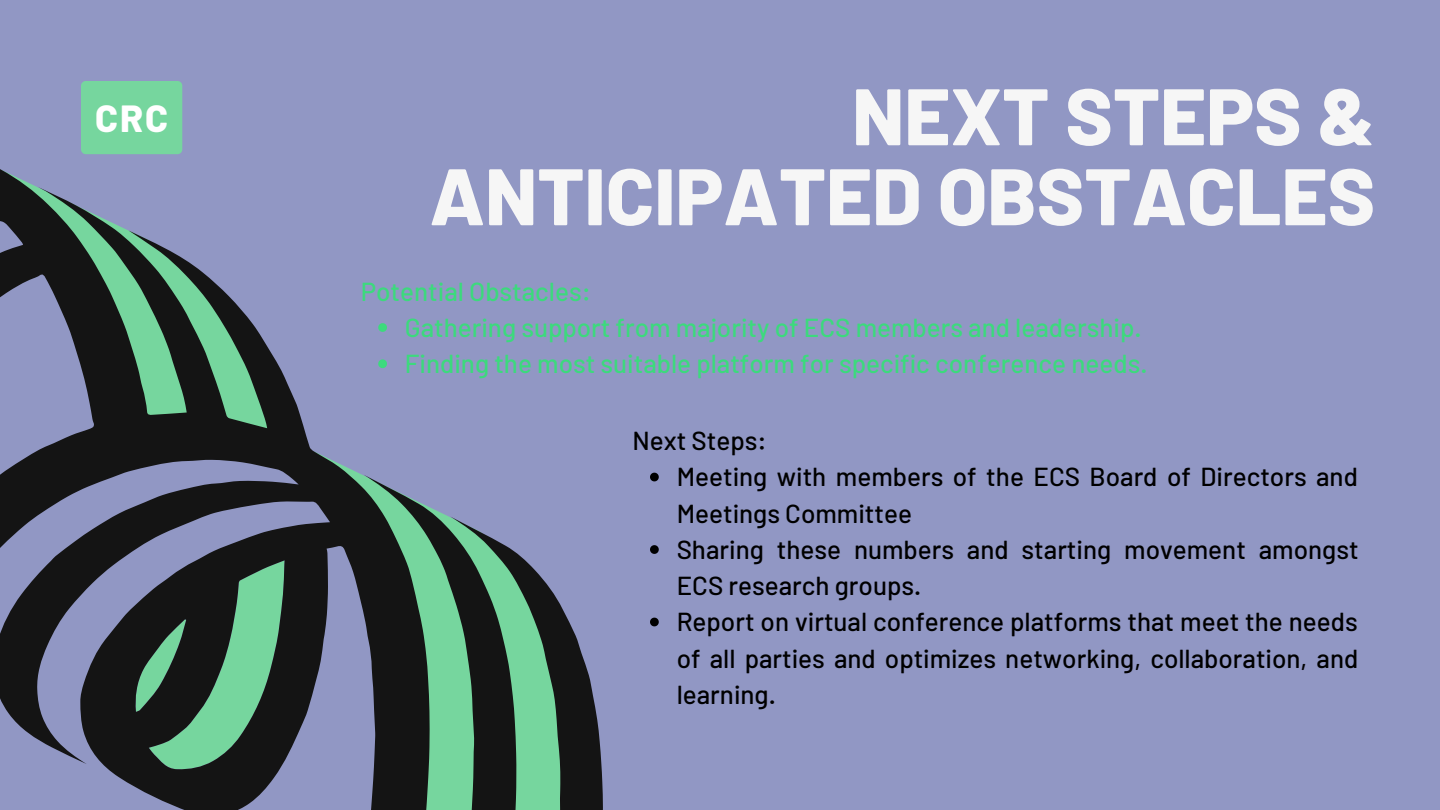
<style>
.page{position:relative;width:1440px;height:810px;background:#9197c4}
.page>*{position:absolute;margin:0;border:0;box-sizing:border-box;transform-origin:0 0}
.t1{font:800 80px/80px "Barlow";color:#f6f6f6;text-align:right}
.t2{font:800 37.7px "Barlow";color:#fff}
.t3{font:500 26px/36.2px "Barlow";color:#000}
.t4{font:500 26px/36.2px "Barlow";color:#3cda7d}
</style>
<div class="page">
<svg style="left:0;top:81px;width:656px;height:729px"></svg>
<svg style="left:650px;top:473px;width:9px;height:8px"></svg>
<svg style="left:650px;top:545px;width:9px;height:9px"></svg>
<svg style="left:650px;top:618px;width:9px;height:8px"></svg>
<h2 class="t2" style="left:95px;top:95px;width:74px">CRC</h2>
<h1 class="t1" style="left:430px;top:73px;width:947px">NEXT STEPS &amp;<br>ANTICIPATED OBSTACLES</h1>
<p class="t4" style="left:361px;top:272px;width:232px">Potential Obstacles:</p>
<p class="t4" style="left:405px;top:308px;width:744px">Gathering support from majority of ECS members and leadership.<br>Finding the most suitable platform for specific conference needs.</p>
<p class="t3" style="left:633px;top:422px;width:136px">Next Steps:</p>
<p class="t3" style="left:677px;top:458px;width:683px">Meeting with members of the ECS Board of Directors and Meetings Committee<br>Sharing these numbers and starting movement amongst ECS research groups.<br>Report on virtual conference platforms that meet the needs of all parties and optimizes networking, collaboration, and learning.</p>
</div>
